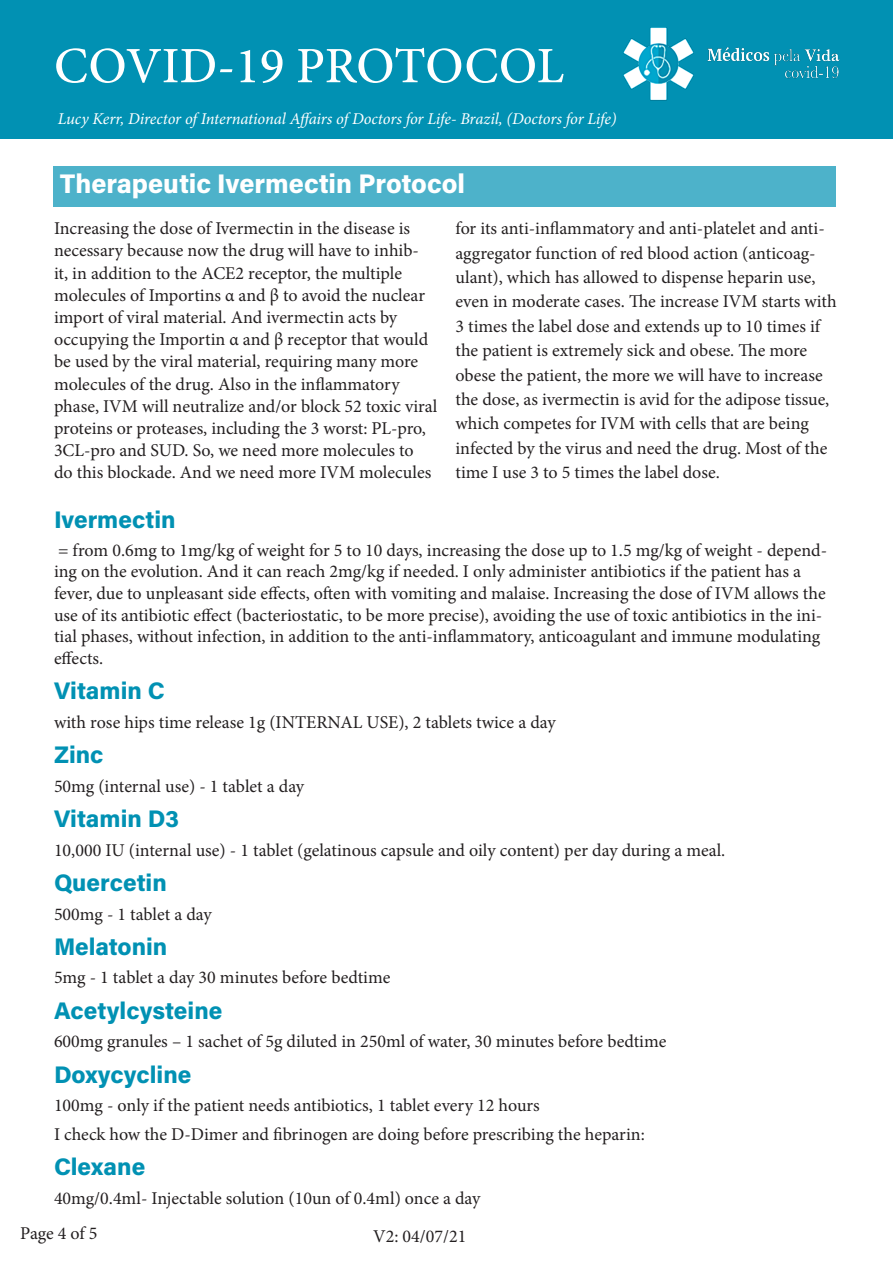
<style>
.page{position:relative;width:893px;height:1263px;background:#fff}
.page>*{position:absolute;margin:0;border:0;box-sizing:border-box;transform-origin:0 0}
.t1{font:500 51px "Minion Pro";letter-spacing:-.005em;color:#fff}
.sectin_heading{font:27px "Acumin Variable Concept";color:#fff}
.product{font:24px "Acumin Variable Concept";color:#0191b3}
.instructions{font:18px/22.2px "Minion Pro";color:#231f20}
.t2{font:italic 16.5px "Minion Pro";letter-spacing:-.01em;color:#fff}
</style>
<div class="page">
<div style="left:0;top:0;width:893px;height:139px;background:#0191b3"></div>
<img style="left:623px;top:27px;width:217px;height:74px">
<div style="left:53px;top:166px;width:783px;height:41px;background:#4db2ca"></div>
<h1 class="t1" style="left:54px;top:31px;width:512px">COVID-19 PROTOCOL</h1>
<p class="t2" style="left:58px;top:108px;width:560px">Lucy Kerr, Director of International Affairs of Doctors for Life- Brazil, (Doctors for Life)</p>
<p class="sectin_heading" style="left:60px;top:165px;width:407px">Therapeutic Ivermectin Protocol</p>
<p class="instructions" style="left:54px;top:217px;width:385px">Increasing the dose of Ivermectin in the disease is necessary because now the drug will have to inhib&shy;it, in addition to the ACE2 receptor, the multiple molecules of Importins α and β to avoid the nuclear import of viral material. And ivermectin acts by occupying the Importin α and β receptor that would be used by the viral material, requiring many more molecules of the drug. Also in the inflammatory phase, IVM will neutralize and/or block 52 toxic viral proteins or proteases, including the 3 worst: PL-pro, 3CL-pro and SUD. So, we need more molecules to<br>do this blockade. And we need more IVM molecules</p>
<p class="instructions" style="left:455px;top:216px;width:383px;line-height:24.5px">for its anti-inflammatory and anti-platelet and anti&shy;aggregator function of red blood action (anticoag&shy;ulant), which has allowed to dispense heparin use, even in moderate cases. The increase IVM starts with 3 times the label dose and extends up to 10 times if the patient is extremely sick and obese. The more obese the patient, the more we will have to increase the dose, as ivermectin is avid for the adipose tissue, which competes for IVM with cells that are being infected by the virus and need the drug. Most of the time I use 3 to 5 times the label dose.</p>
<p class="product" style="left:54px;top:503px;width:123px">Ivermectin</p>
<p class="instructions" style="left:54px;top:539px;width:775px;line-height:21.6px">= from 0.6mg to 1mg/kg of weight for 5 to 10 days, increasing the dose up to 1.5 mg/kg of weight - depend&shy;ing on the evolution. And it can reach 2mg/kg if needed. I only administer antibiotics if the patient has a fever, due to unpleasant side effects, often with vomiting and malaise. Increasing the dose of IVM allows the use of its antibiotic effect (bacteriostatic, to be more precise), avoiding the use of toxic antibiotics in the ini&shy;tial phases, without infection, in addition to the anti-inflammatory, anticoagulant and immune modulating effects.</p>
<p class="product" style="left:54px;top:675px;width:112px">Vitamin C</p>
<p class="instructions" style="left:54px;top:711px;width:503px">with rose hips time release 1g (INTERNAL USE), 2 tablets twice a day</p>
<p class="product" style="left:54px;top:738px;width:51px">Zinc</p>
<p class="instructions" style="left:54px;top:775px;width:252px">50mg (internal use) - 1 tablet a day</p>
<p class="product" style="left:54px;top:802px;width:126px">Vitamin D3</p>
<p class="instructions" style="left:54px;top:839px;width:673px">10,000 IU (internal use) - 1 tablet (gelatinous capsule and oily content) per day during a meal.</p>
<p class="product" style="left:54px;top:866px;width:114px">Quercetin</p>
<p class="instructions" style="left:54px;top:903px;width:159px">500mg - 1 tablet a day</p>
<p class="product" style="left:54px;top:930px;width:115px">Melatonin</p>
<p class="instructions" style="left:54px;top:967px;width:338px">5mg - 1 tablet a day 30 minutes before bedtime</p>
<p class="product" style="left:54px;top:994px;width:170px">Acetylcysteine</p>
<p class="instructions" style="left:54px;top:1030px;width:614px">600mg granules – 1 sachet of 5g diluted in 250ml of water, 30 minutes before bedtime</p>
<p class="product" style="left:54px;top:1058px;width:139px">Doxycycline</p>
<p class="instructions" style="left:54px;top:1094px;width:487px">100mg - only if the patient needs antibiotics, 1 tablet every 12 hours</p>
<p class="instructions" style="left:54px;top:1123px;width:592px">I check how the D-Dimer and fibrinogen are doing before prescribing the heparin:</p>
<p class="product" style="left:54px;top:1150px;width:93px">Clexane</p>
<p class="instructions" style="left:54px;top:1187px;width:428px">40mg/0.4ml- Injectable solution (10un of 0.4ml) once a day</p>
<p class="instructions" style="left:20px;top:1222px;width:79px">Page 4 of 5</p>
<p class="instructions" style="left:373px;top:1225px;width:95px">V2: 04/07/21</p>
</div>
